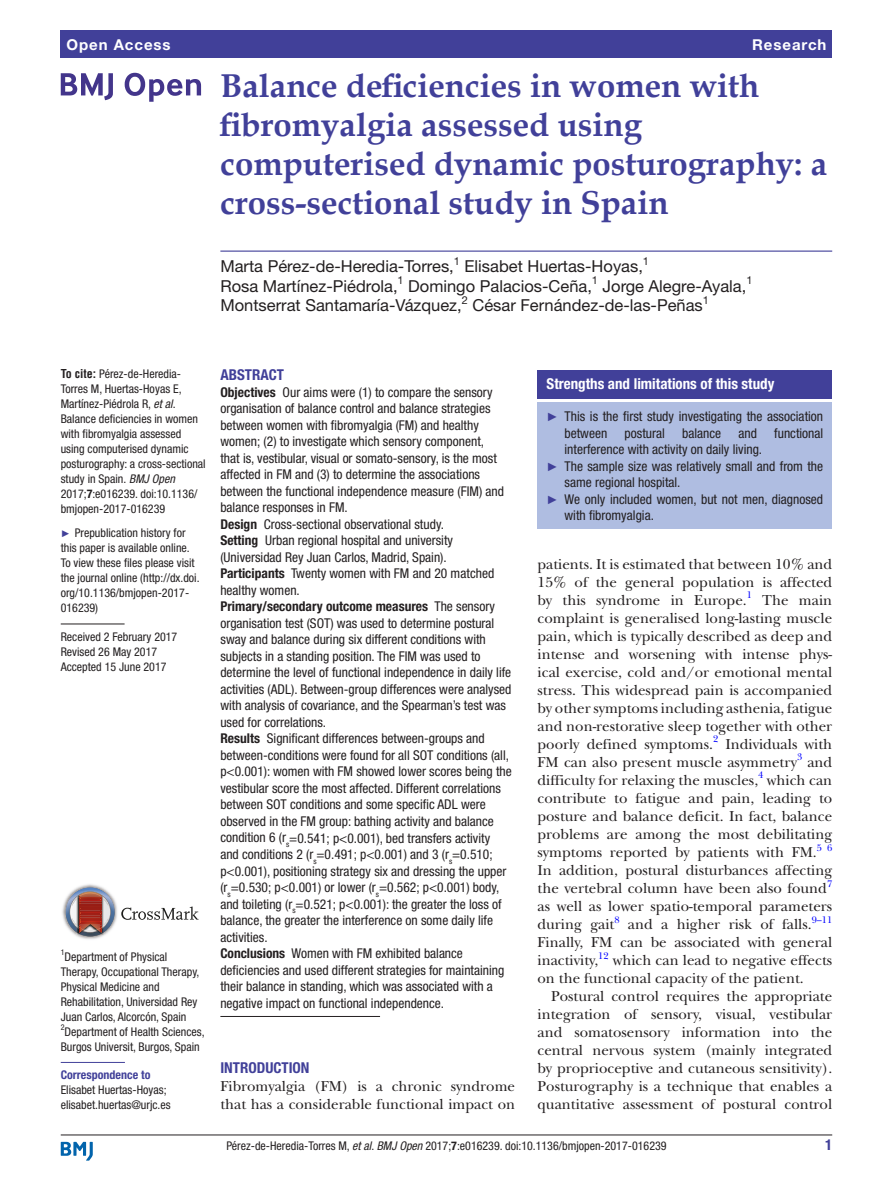
<style>
.page{position:relative;width:893px;height:1191px;background:#fff}
.page>*{position:absolute;margin:0;border:0;box-sizing:border-box;transform-origin:0 0}
.t1{font:700 33px/39px "Book Antiqua";color:#414099}
.t2{font:16.5px "Helvetica Neue LT Std";color:#231f20}
.t3{font:15px/18px "New Baskerville";color:#231f20}
.t4{font:700 condensed 15px "Helvetica Neue LT Std";color:#fff}
.t5{font:700 condensed 15px "Helvetica Neue LT Std";color:#414099}
.t6{font:700 15px "Helvetica Neue LT Std";letter-spacing:.065em;color:#fff}
.t7{font:condensed 13.5px/16.5px "Helvetica Neue LT Std";color:#231f20}
.t8{font:condensed 12px/15px "Helvetica Neue LT Std";color:#231f20}
.t9{font:700 condensed 12px "Helvetica Neue LT Std";color:#414099}
.t10{font:10.95px "Helvetica Neue LT Std";color:#231f20}
.t11{font:9.9px "New Baskerville";color:#00f}
.t12{font:condensed 7.95px "Helvetica Neue LT Std";color:#231f20}
.s1{font-family:"Helvetica LT Std";font-weight:700}
.s2{font-style:italic}
.s3{font-weight:700}
.s4{font-family:"Arial";font-stretch:normal;font-size:9.75px;color:#414099}
.s5{font-family:"Arial";font-stretch:normal;font-size:12px;color:#414099}
</style>
<div class="page">
<hr style="left:61px;top:1134px;width:771px;height:1px;background:#231f20">
<svg style="left:61px;top:1141px;width:32px;height:19px"></svg>
<div style="left:61px;top:31px;width:771px;height:27px;background:#414099"></div>
<hr style="left:220px;top:1016px;width:160px;height:1px;background:#231f20">
<div style="left:538px;top:370px;width:294px;height:28px;background:#414099"></div>
<div style="left:538px;top:402px;width:294px;height:127px;background:#afbde1"></div>
<hr style="left:220px;top:250px;width:612px;height:2px;background:#414099">
<hr style="left:61px;top:623px;width:64px;height:1px;background:#231f20">
<hr style="left:61px;top:1062px;width:64px;height:1px;background:#414099">
<svg style="left:61px;top:73px;width:52px;height:27px"></svg>
<svg style="left:125px;top:73px;width:76px;height:29px"></svg>
<img style="left:62px;top:884px;width:55px;height:55px">
<svg style="left:66px;top:887px;width:49px;height:49px;background:#a78588"></svg>
<svg style="left:121px;top:906px;width:78px;height:13px"></svg>
<p class="t6" style="left:66px;top:35px;width:106px">Open Access</p>
<p class="t6" style="left:752px;top:35px;width:76px">Research</p>
<h1 class="t1" style="left:220px;top:66px;width:608px">Balance deficiencies in women with fibromyalgia assessed using computerised dynamic posturography: a cross-sectional study in Spain</h1>
<p class="t2" style="left:220px;top:257px;width:235px">Marta Pérez-de-Heredia-Torres,</p>
<p class="t10" style="left:454px;top:254px;width:8px">1</p>
<p class="t2" style="left:464px;top:257px;width:180px">Elisabet Huertas-Hoyas,</p>
<p class="t10" style="left:643px;top:254px;width:8px">1</p>
<p class="t2" style="left:220px;top:276px;width:179px">Rosa Martínez-Piédrola,</p>
<p class="t10" style="left:398px;top:274px;width:8px">1</p>
<p class="t2" style="left:408px;top:276px;width:185px">Domingo Palacios-Ceña,</p>
<p class="t10" style="left:592px;top:274px;width:8px">1</p>
<p class="t2" style="left:603px;top:276px;width:145px">Jorge Alegre-Ayala,</p>
<p class="t10" style="left:746px;top:274px;width:8px">1</p>
<p class="t2" style="left:220px;top:296px;width:243px">Montserrat Santamaría-Vázquez,</p>
<p class="t10" style="left:462px;top:293px;width:8px">2</p>
<p class="t2" style="left:472px;top:296px;width:232px">César Fernández-de-las-Peñas</p>
<p class="t10" style="left:703px;top:293px;width:8px">1</p>
<p class="t8" style="left:61px;top:366px;width:146px"><span class="s1">To cite:</span> Pérez-de-Heredia-<br>Torres M, Huertas-Hoyas E,<br>Martínez-Piédrola R, <span class="s2">et al</span>.<br>Balance deficiencies in women with fibromyalgia assessed using computerised dynamic posturography: a cross-sectional study in Spain. <span class="s2">BMJ Open<br></span>2017;<span class="s3">7</span>:e016239. doi:10.1136/ bmjopen-2017-016239</p>
<p class="t8" style="left:61px;top:525px;width:140px"><span class="s4">►</span> Prepublication history for this paper is available online.<br>To view these files please visit the journal online (http://dx.doi. org/10.1136/bmjopen-2017-<br>016239)</p>
<p class="t8" style="left:61px;top:629px;width:118px">Received 2 February 2017<br>Revised 26 May 2017<br>Accepted 15 June 2017</p>
<p class="t12" style="left:61px;top:948px;width:5px">1</p>
<p class="t8" style="left:61px;top:949px;width:145px;text-indent:4px">Department of Physical<br>Therapy, Occupational Therapy,<br>Physical Medicine and<br>Rehabilitation, Universidad Rey<br>Juan Carlos, Alcorcón, Spain<br><sup>2</sup>Department of Health Sciences,<br>Burgos Universit, Burgos, Spain</p>
<p class="t9" style="left:61px;top:1067px;width:91px">Correspondence to</p>
<p class="t8" style="left:61px;top:1082px;width:111px">Elisabet Huertas-Hoyas; elisabet.huertas@urjc.es</p>
<p class="t5" style="left:220px;top:366px;width:65px">Abstract</p>
<p class="t7" style="left:220px;top:384px;width:293px"><span class="s3">Objectives</span> Our aims were (1) to compare the sensory organisation of balance control and balance strategies between women with fibromyalgia (FM) and healthy women; (2) to investigate which sensory component,<br>that is, vestibular, visual or somato-sensory, is the most affected in FM and (3) to determine the associations between the functional independence measure (FIM) and balance responses in FM.<br><span class="s3">Design</span> Cross-sectional observational study.<br><span class="s3">Setting</span> Urban regional hospital and university (Universidad Rey Juan Carlos, Madrid, Spain).<br><span class="s3">Participants</span> Twenty women with FM and 20 matched healthy women.<br><span class="s3">Primary/secondary outcome measures</span> The sensory organisation test (SOT) was used to determine postural sway and balance during six different conditions with subjects in a standing position. The FIM was used to determine the level of functional independence in daily life activities (ADL). Between-group differences were analysed with analysis of covariance, and the Spearman’s test was used for correlations.<br><span class="s3">Results</span> Significant differences between-groups and between-conditions were found for all SOT conditions (all, p&lt;0.001): women with FM showed lower scores being the vestibular score the most affected. Different correlations between SOT conditions and some specific ADL were observed in the FM group: bathing activity and balance condition 6 (r<sub>s</sub>=0.541; p&lt;0.001), bed transfers activity and conditions 2 (r<sub>s</sub>=0.491; p&lt;0.001) and 3 (r<sub>s</sub>=0.510; p&lt;0.001), positioning strategy six and dressing the upper (r<sub>s</sub>=0.530; p&lt;0.001) or lower (r<sub>s</sub>=0.562; p&lt;0.001) body, and toileting (r<sub>s</sub>=0.521; p&lt;0.001): the greater the loss of balance, the greater the interference on some daily life activities.<br><span class="s3">Conclusions</span> Women with FM exhibited balance deficiencies and used different strategies for maintaining their balance in standing, which was associated with a negative impact on functional independence.</p>
<p class="t5" style="left:220px;top:1059px;width:91px">Introduction</p>
<p class="t3" style="left:220px;top:1077px;width:296px">Fibromyalgia (FM) is a chronic syndrome that has a considerable functional impact on</p>
<p class="t4" style="left:547px;top:375px;width:229px">Strengths and limitations of this study</p>
<p class="t7" style="left:565px;top:408px;width:260px;text-indent:-18px"><span class="s5">►</span> This is the first study investigating the association between</p>
<p class="t7" style="left:625px;top:424px;width:42px">postural</p>
<p class="t7" style="left:682px;top:424px;width:40px">balance</p>
<p class="t7" style="left:738px;top:424px;width:20px">and</p>
<p class="t7" style="left:774px;top:424px;width:50px">functional</p>
<p class="t7" style="left:565px;top:441px;width:199px">interference with activity on daily living.</p>
<p class="t7" style="left:547px;top:457px;width:278px"><span class="s5">►</span> The sample size was relatively small and from the</p>
<p class="t7" style="left:565px;top:474px;width:117px">same regional hospital.</p>
<p class="t7" style="left:547px;top:490px;width:278px"><span class="s5">►</span> We only included women, but not men, diagnosed</p>
<p class="t7" style="left:565px;top:507px;width:91px">with fibromyalgia.</p>
<p class="t3" style="left:538px;top:555px;width:296px;text-align:justify">patients. It is estimated that between 10% and 15% of the general population is affected by this syndrome in Europe.<sup>1</sup></p>
<p class="t3" style="left:538px;top:591px;width:296px;text-align:justify;text-indent:225px">The main complaint is generalised long-lasting muscle pain, which is typically described as deep and intense and worsening with intense phys&shy;ical exercise, cold and/or emotional mental stress. This widespread pain is accompanied by other symptoms including asthenia, fatigue and non-restorative sleep together with other poorly defined symptoms.</p>
<p class="t11" style="left:713px;top:733px;width:7px">2</p>
<p class="t3" style="left:538px;top:735px;width:296px;text-indent:188px">Individuals with<br>FM can also present muscle asymmetry</p>
<p class="t11" style="left:797px;top:751px;width:7px">3</p>
<p class="t3" style="left:807px;top:753px;width:26px">and</p>
<p class="t3" style="left:538px;top:771px;width:222px">difficulty for relaxing the muscles,</p>
<p class="t11" style="left:758px;top:769px;width:7px">4</p>
<p class="t3" style="left:538px;top:771px;width:296px;text-align:justify;text-indent:229px">which can contribute to fatigue and pain, leading to posture and balance deficit. In fact, balance problems are among the most debilitating symptoms reported by patients with FM.</p>
<p class="t11" style="left:817px;top:841px;width:17px">5 6</p>
<p class="t3" style="left:538px;top:861px;width:296px">In addition, postural disturbances affecting the vertebral column have been also found</p>
<p class="t11" style="left:827px;top:877px;width:7px">7</p>
<p class="t3" style="left:538px;top:897px;width:296px">as well as lower spatio-temporal parameters during gait</p>
<p class="t11" style="left:614px;top:913px;width:7px">8</p>
<p class="t3" style="left:628px;top:915px;width:185px">and a higher risk of falls.</p>
<p class="t11" style="left:812px;top:913px;width:22px">9–11</p>
<p class="t3" style="left:538px;top:933px;width:296px">Finally, FM can be associated with general inactivity,</p>
<p class="t11" style="left:598px;top:949px;width:12px">12</p>
<p class="t3" style="left:538px;top:951px;width:296px;text-indent:75px">which can lead to negative effects on the functional capacity of the patient.</p>
<p class="t3" style="left:538px;top:987px;width:296px;text-align:justify;text-indent:14px">Postural control requires the appropriate integration of sensory, visual, vestibular and somatosensory information into the central nervous system (mainly integrated by proprioceptive and cutaneous sensitivity).<br>Posturography is a technique that enables a quantitative assessment of postural control</p>
<p class="t8" style="left:226px;top:1137px;width:442px">Pérez-de-Heredia-Torres M, <span class="s2">et al</span>. <span class="s2">BMJ Open</span> 2017;<span class="s3">7</span>:e016239. doi:10.1136/bmjopen-2017-016239</p>
<p class="t5" style="left:825px;top:1135px;width:9px">1</p>
</div>
